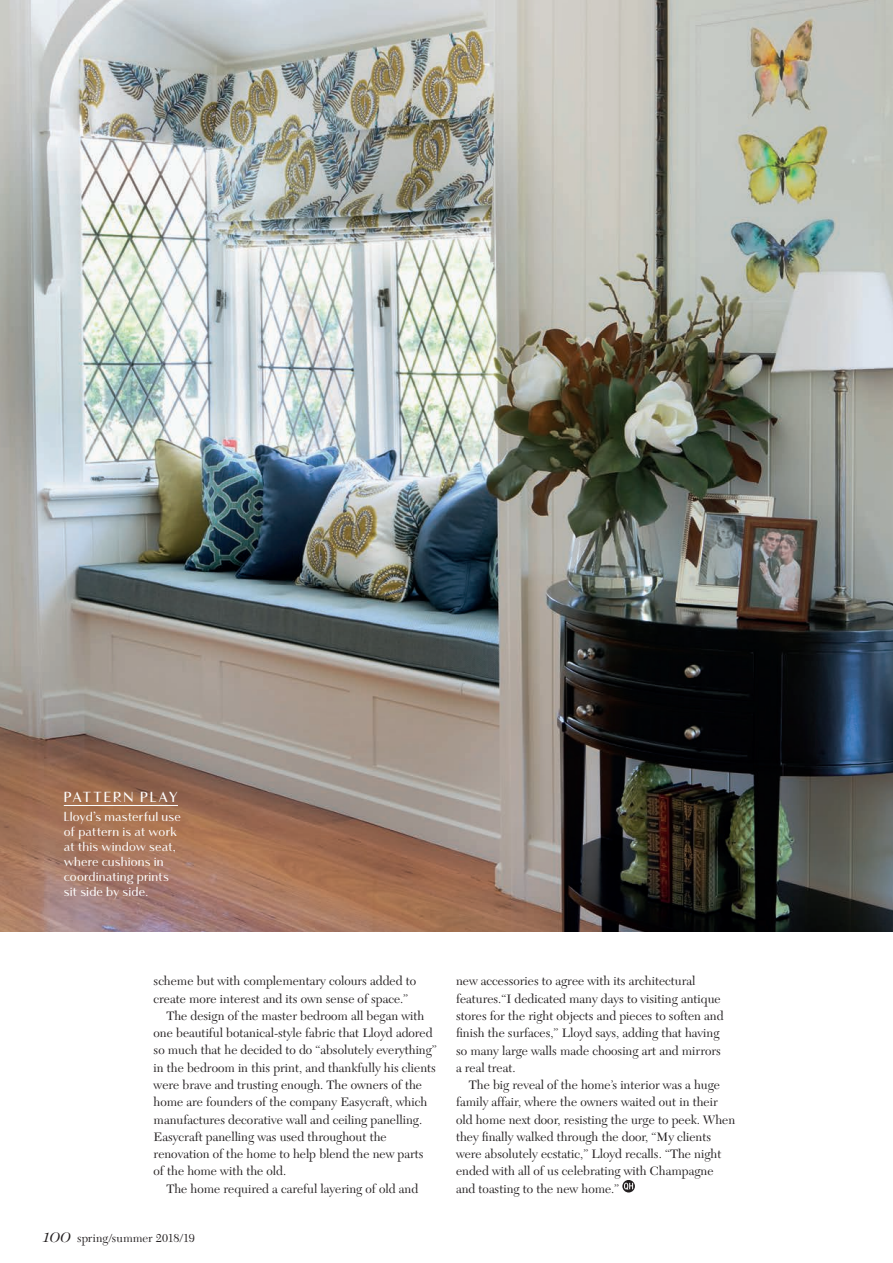
<style>
.page{position:relative;width:893px;height:1263px;background:#fff}
.page>*{position:absolute;margin:0;border:0;box-sizing:border-box;transform-origin:0 0}
.t1{font:900 15px "Vanitas";letter-spacing:.11em;color:#fff}
.t2{font:800 13.5px/15px "Vanitas";letter-spacing:.005em;color:#fff}
.t3{font:12.75px/17.2px "New Caledonia LT Std";color:#231f20}
.t4{font:12px "New Caledonia LT Std";color:#231f20}
.s1{font-family:"Harriet Display";font-weight:300;font-style:italic;font-size:18px}
</style>
<div class="page">
<img style="left:0;top:0;width:893px;height:931px">
<svg style="left:622px;top:1180px;width:13px;height:12px"></svg>
<svg style="left:624px;top:1183px;width:9px;height:7px"></svg>
<hr style="left:64px;top:805px;width:114px;height:1px;background:#fff">
<p class="t1" style="left:64px;top:787px;width:115px">PATTERN PLAY</p>
<p class="t2" style="left:64px;top:809px;width:119px">Lloyd’s masterful use of pattern is at work at this window seat, where cushions in coordinating prints sit side by side.</p>
<p class="t3" style="left:154px;top:973px;width:264px">scheme but with complementary colours added to</p>
<p class="t3" style="left:154px;top:990px;width:256px">create more interest and its own sense of space.”</p>
<p class="t3" style="left:166px;top:1007px;width:259px">The design of the master bedroom all began with</p>
<p class="t3" style="left:154px;top:1025px;width:280px">one beautiful botanical-style fabric that Lloyd adored</p>
<p class="t3" style="left:154px;top:1042px;width:285px">so much that he decided to do “absolutely everything”</p>
<p class="t3" style="left:154px;top:1059px;width:284px">in the bedroom in this print, and thankfully his clients</p>
<p class="t3" style="left:154px;top:1076px;width:270px">were brave and trusting enough. The owners of the</p>
<p class="t3" style="left:154px;top:1094px;width:275px">home are founders of the company Easycraft, which</p>
<p class="t3" style="left:154px;top:1111px;width:270px">manufactures decorative wall and ceiling panelling.</p>
<p class="t3" style="left:154px;top:1128px;width:235px">Easycraft panelling was used throughout the</p>
<p class="t3" style="left:154px;top:1145px;width:271px">renovation of the home to help blend the new parts</p>
<p class="t3" style="left:154px;top:1163px;width:134px">of the home with the old.</p>
<p class="t3" style="left:166px;top:1180px;width:253px">The home required a careful layering of old and</p>
<p class="t4" style="left:43px;top:1231px;width:154px"><span class="s1">100</span> spring/summer 2018/19</p>
<p class="t3" style="left:456px;top:973px;width:269px">new accessories to agree with its architectural features.“I dedicated many days to visiting antique stores for the right objects and pieces to soften and finish the surfaces,” Lloyd says, adding that having so many large walls made choosing art and mirrors a real treat.</p>
<p class="t3" style="left:456px;top:1076px;width:281px;text-indent:13px">The big reveal of the home’s interior was a huge family affair, where the owners waited out in their old home next door, resisting the urge to peek. When they finally walked through the door, “My clients were absolutely ecstatic,” Lloyd recalls. “The night ended with all of us celebrating with Champagne and toasting to the new home.”</p>
</div>
